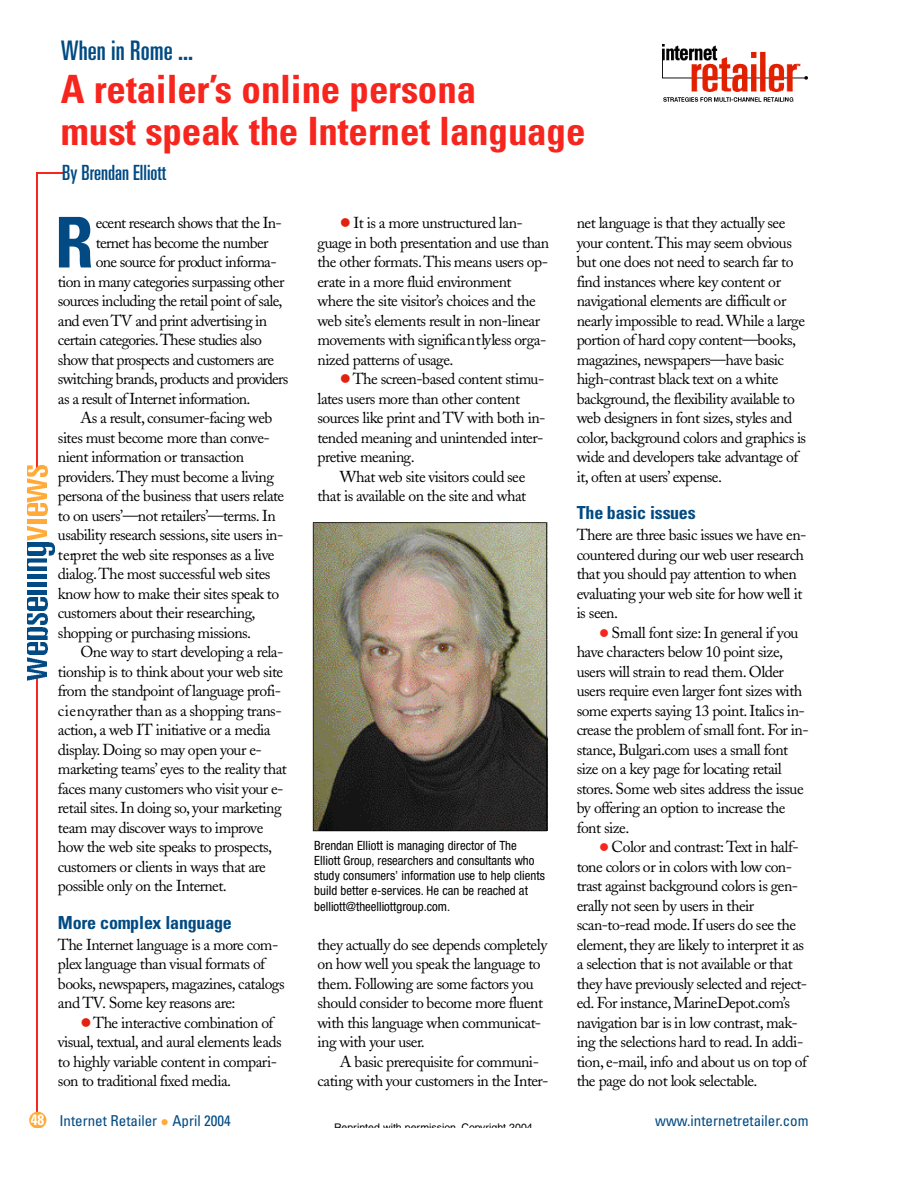
<style>
.page{position:relative;width:918px;height:1188px;background:#fff}
.page>*{position:absolute;margin:0;border:0;box-sizing:border-box;transform-origin:0 0}
.t1{font:700 condensed 70.05px "Univers";color:#014a83}
.t2{font:700 condensed 39px/42.2px "Univers";color:#f6261f}
.t3{font:ultra-condensed 27px "Univers";color:#014a83}
.t4{font:ultra-condensed 21px "Univers";color:#014a83}
.t5{font:700 condensed 18px "Univers";letter-spacing:-.02em;color:#014a83}
.t6{font:15.75px/19.5px "Adobe Caslon";letter-spacing:-.035em;color:#000}
.t7{font:condensed 15px "Univers";color:#014a83}
.t8{font:condensed 12.75px/15.3px "Helvetica Neue";color:#000}
.t9{font:10.5px "Helvetica";color:#000}
.s1{color:#e2220f}
.s2{color:#f6261f}
.s3{font-weight:700;color:#fff}
.s4{color:#ffaa39}
</style>
<div class="page">
<hr style="left:36px;top:676px;width:2px;height:449px;background:#f6261f">
<svg style="left:29px;top:1112px;width:17px;height:16px"></svg>
<hr style="left:36px;top:173px;width:2px;height:297px;background:#f6261f">
<hr style="left:36px;top:172px;width:27px;height:2px;background:#f6261f">
<img style="left:27px;top:657px;width:20px;height:23px">
<img style="left:27px;top:643px;width:20px;height:12px">
<img style="left:27px;top:627px;width:20px;height:12px">
<img style="left:27px;top:613px;width:20px;height:11px">
<img style="left:27px;top:598px;width:20px;height:12px">
<img style="left:27px;top:590px;width:20px;height:4px">
<img style="left:27px;top:582px;width:20px;height:4px">
<img style="left:27px;top:574px;width:20px;height:4px">
<img style="left:27px;top:558px;width:20px;height:13px">
<img style="left:27px;top:543px;width:28px;height:12px">
<img style="left:27px;top:526px;width:20px;height:15px">
<img style="left:27px;top:520px;width:20px;height:4px">
<img style="left:27px;top:504px;width:20px;height:12px">
<img style="left:27px;top:479px;width:20px;height:23px">
<img style="left:27px;top:465px;width:20px;height:12px">
<img style="left:313px;top:522px;width:234px;height:309px">
<img style="left:662px;top:45px;width:145px;height:45px">
<img style="left:663px;top:90px;width:131px;height:12px">
<h3 class="t3" style="left:61px;top:41px;width:134px">When in Rome ...</h3>
<h2 class="t2" style="left:61px;top:72px;width:526px">A retailer’s online persona<br>must speak the Internet language</h2>
<h3 class="t4" style="left:62px;top:165px;width:105px">By Brendan Elliott</h3>
<h1 class="t1" style="left:55px;top:217px;width:40px">R</h1>
<p class="t6" style="left:96px;top:215px;width:188px">ecent research shows that the In-</p>
<p class="t6" style="left:96px;top:234px;width:174px">ternet has become the number</p>
<p class="t6" style="left:96px;top:254px;width:182px">one source for product inform a-</p>
<p class="t6" style="left:58px;top:274px;width:228px">tion in many catego ries surpassing other</p>
<p class="t6" style="left:58px;top:293px;width:226px">so u rces including the retail point of sale,</p>
<p class="t6" style="left:58px;top:313px;width:211px">and evenTV and print advertising in</p>
<p class="t6" style="left:58px;top:332px;width:206px">certain catego ries.These studies also</p>
<p class="t6" style="left:58px;top:351px;width:218px">sh ow that prospects and customers are</p>
<p class="t6" style="left:58px;top:371px;width:232px">sw itching bran d s, p roducts and prov id ers</p>
<p class="t6" style="left:58px;top:391px;width:194px">as a result of Internet inform ation .</p>
<p class="t6" style="left:81px;top:410px;width:193px">As a re su lt, consumer-facing web</p>
<p class="t6" style="left:58px;top:430px;width:213px">sites must become more than conve-</p>
<p class="t6" style="left:58px;top:449px;width:188px">nient inform a tion or tra n sa ction</p>
<p class="t6" style="left:58px;top:468px;width:218px">p rov id e rs.T h ey must become a living</p>
<p class="t6" style="left:58px;top:488px;width:228px">p e rsona of the business that users re la te</p>
<p class="t6" style="left:58px;top:508px;width:219px">to on users’—not re ta ile rs’— te rm s. In</p>
<p class="t6" style="left:58px;top:527px;width:227px">u sa b ility re se a rch session s, site users in-</p>
<p class="t6" style="left:58px;top:547px;width:218px">te rp ret the web site re sp onses as a live</p>
<p class="t6" style="left:58px;top:566px;width:214px">d ia lo g.The most successful web sites</p>
<p class="t6" style="left:58px;top:585px;width:223px">k n ow how to make their sites speak to</p>
<p class="t6" style="left:58px;top:605px;width:199px">cu stomers about their re se a rch in g,</p>
<p class="t6" style="left:58px;top:625px;width:195px">shopping or purchasing mission s.</p>
<p class="t6" style="left:81px;top:644px;width:204px">One way to start developing a re la-</p>
<p class="t6" style="left:58px;top:664px;width:227px">tionship is to think about your web site</p>
<p class="t6" style="left:58px;top:683px;width:225px">from the standpoint of language pro fi-</p>
<p class="t6" style="left:58px;top:702px;width:225px">c ie n cyrather than as a shopping tra n s-</p>
<p class="t6" style="left:58px;top:722px;width:214px">a ction , a web IT initiative or a media</p>
<p class="t6" style="left:58px;top:742px;width:206px">d isp lay. Doing so may open your e-</p>
<p class="t6" style="left:58px;top:761px;width:230px">m a rketing teams’ eyes to the re a lity that</p>
<p class="t6" style="left:58px;top:781px;width:227px">faces many customers who visit your e-</p>
<p class="t6" style="left:58px;top:800px;width:225px">retail sites. In doing so, your mark e tin g</p>
<p class="t6" style="left:58px;top:819px;width:207px">team may discover ways to improve</p>
<p class="t6" style="left:58px;top:839px;width:216px">h ow the web site speaks to pro sp e cts,</p>
<p class="t6" style="left:58px;top:859px;width:209px">cu stomers or clients in ways that are</p>
<p class="t6" style="left:58px;top:878px;width:170px">possible on ly on the Intern e t.</p>
<p class="t5" style="left:58px;top:916px;width:175px">More complex language</p>
<p class="t6" style="left:58px;top:936px;width:228px">The Internet language is a more com&shy;plex language than visual formats of<br>b o ok s,n ew sp a p e rs,m a g a z in e s,ca ta lo g s and TV. Some key re a sons are :</p>
<p class="t6" style="left:58px;top:1015px;width:225px;text-indent:23px"><span class="s1">●</span>The intera ctive com b in a tion of v isu a l, te x tu a l, and aural elements leads to highly variable content in com p a ri&shy;son to tra d itional fixed media.</p>
<p class="t6" style="left:318px;top:215px;width:233px;text-indent:22px"><span class="s1">●</span> It is a more unstru ctu red lan&shy;guage in both pre se n ta tion and use than the other form a ts.This means users op&shy;e rate in a more fluid env iron m e n t<br>w h e re the site visitor’s choices and the web site’s elements result in non -lin e a r m ovements with significa n t lyless orga&shy;n ized patterns of usage.</p>
<p class="t6" style="left:318px;top:371px;width:230px;text-indent:22px"><span class="s1">●</span>The screen-based content stimu&shy;lates users more than other con te n t<br>so u rces like print and TV with both in&shy;tended meaning and unintended inter&shy;p re tive meaning.</p>
<p class="t6" style="left:318px;top:468px;width:210px;text-align:right">What web site visitors could see that is available on the site and what</p>
<p class="t8" style="left:314px;top:839px;width:232px">Brendan Elliott is managing director of The Elliott Group, researchers and consultants who study consumers’ information use to help clients build better e-services. He can be reached at belliott@theelliottgroup.com.</p>
<p class="t6" style="left:318px;top:936px;width:231px">th ey actually do see depends com p le te ly on how well you speak the language to th e m . Fo llowing are some factors yo u should consider to become more fluent with this language when com mu n ica t&shy;ing with your user.</p>
<p class="t6" style="left:318px;top:1053px;width:233px;text-indent:22px">A basic pre requisite for com mu n i&shy;cating with your customers in the Inter-</p>
<p class="t6" style="left:577px;top:215px;width:231px">net language is that they actually see your con te n t.This may seem obv io u s but one does not need to search far to find instances where key content or<br>n a v ig a tional elements are difficult or<br>n e a rly impossible to re a d .While a large p o rtion of hard copy con te n t— b o ok s, m a g a z in e s, n ew sp a p e rs— h a ve basic<br>h ig h -con trast black text on a white<br>b a ck g ro u n d , the flexibility available to web designers in font size s, styles and co lo r, b a ck g round colors and gra phics is wide and developers take advantage of it, o ften at users’ e x p e n se .</p>
<p class="t5" style="left:577px;top:506px;width:121px">The basic issues</p>
<p class="t6" style="left:577px;top:527px;width:231px">T h e re are three basic issues we have en&shy;co u n te red during our web user re se a rch that you should pay attention to when evaluating your web site for how well it is seen.</p>
<p class="t6" style="left:577px;top:625px;width:234px;text-indent:22px"><span class="s2">●</span> Sm a ll font size : In general if yo u h a ve ch a racters below 10 point size, users will strain to read them. Old e r users re q u ire even larger font sizes with some experts saying 13 point. Italics in&shy;crease the problem of small fon t. For in&shy;sta n ce, B u lg a ri.com uses a small fon t size on a key page for locating re ta il<br>sto re s. Some web sites address the issue by offe ring an option to increase the font size .</p>
<p class="t6" style="left:577px;top:839px;width:232px;text-indent:22px"><span class="s2">●</span> Color and con tra st: Text in half&shy;tone colors or in colors with low con&shy;trast against back g round colors is gen&shy;e ra lly not seen by users in their<br>sca n -to -read mode. If users do see the<br>e le m e n t, th ey are likely to interp ret it as a selection that is not available or that th ey have prev io u sly selected and re je ct&shy;e d . For instance, M a rin e D e p o t.com’s<br>n a v ig a tion bar is in low con tra st, m a k&shy;ing the selections hard to re a d . In addi&shy;tion , e -m a il, info and about us on top of the page do not look selectable.</p>
<p class="t7" style="left:31px;top:1115px;width:202px"><span class="s3">4 8</span> Internet Retailer <span class="s4">●</span> April 2004</p>
<p class="t7" style="left:655px;top:1115px;width:155px">www.internetretailer.com</p>
<p class="t9" style="left:334px;top:1123px;width:203px">Reprinted with permission. Copyright 2004.</p>
</div>
